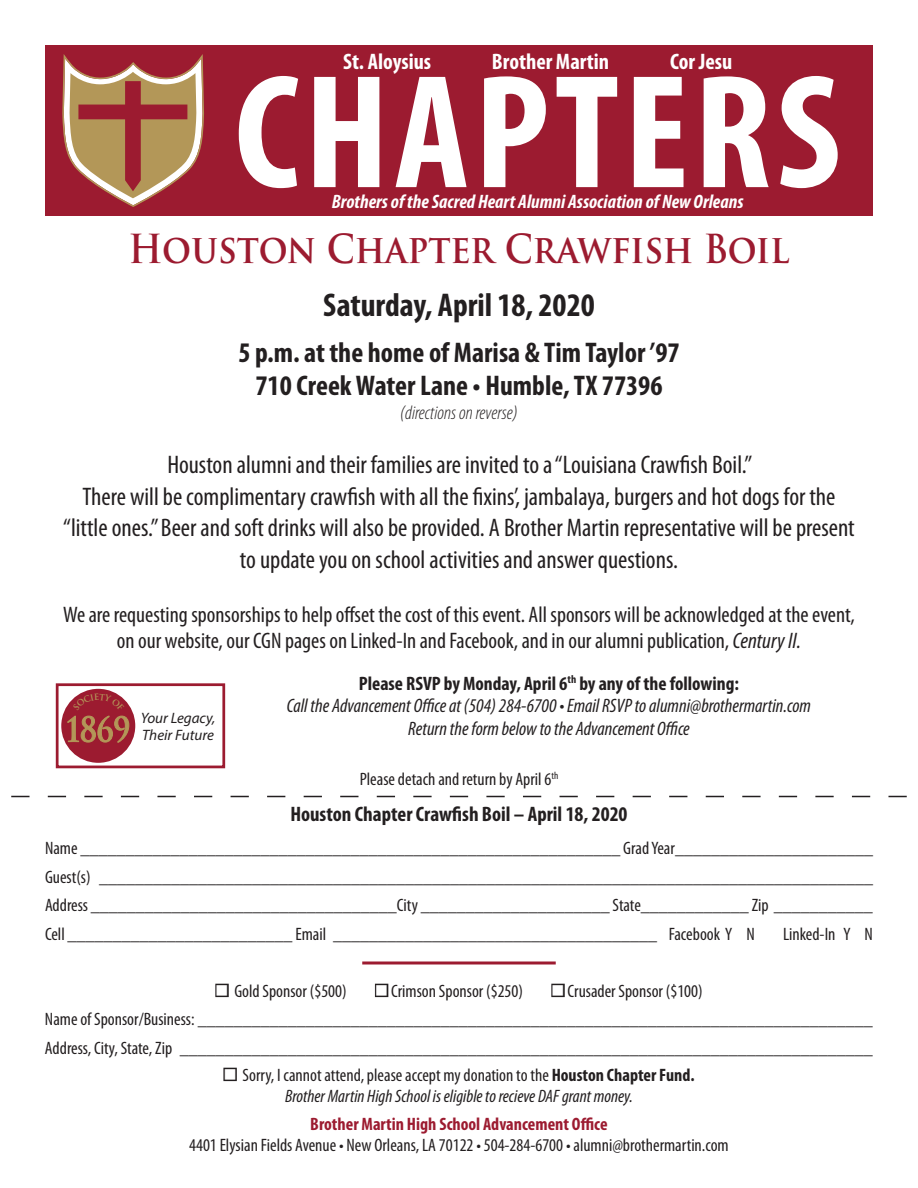
<style>
.page{position:relative;width:918px;height:1188px;background:#fff}
.page>*{position:absolute;margin:0;border:0;box-sizing:border-box;transform-origin:0 0}
.t1{font:700 condensed 163.5px "Myriad Pro";letter-spacing:.035em;color:#fff}
.t2{font:700 39px "Trajan Pro";color:#9c1b30;scale:.9 1}
.t3{font:700 condensed 33px "Myriad Pro";color:#231f20}
.t4{font:700 condensed 28.5px/33px "Myriad Pro";color:#231f20;text-align:center}
.t5{font:condensed 25.5px/31.5px "Myriad Pro";color:#231f20;text-align:center}
.t6{font:condensed 22.5px/25.5px "Myriad Pro";color:#231f20;text-align:center}
.t7{font:700 condensed 22.5px "Myriad Pro";color:#fff}
.t8{font:700 condensed 21px "Myriad Pro";color:#231f20}
.t9{font:italic condensed 19.5px/22.5px "Myriad Pro";color:#231f20;text-align:center}
.t10{font:italic 700 condensed 19.5px "Myriad Pro";color:#fff}
.t11{font:italic 300 condensed 19.5px "Myriad Pro";color:#231f20}
.t12{font:condensed 18px/28.5px "Myriad Pro";color:#231f20;text-align:justify}
.t13{font:italic condensed 18px/21px "Myriad Pro";color:#231f20;text-align:center}
.t14{font:700 condensed 18px "Myriad Pro";color:#9c1b30}
.t15{font:italic 15px/17.9px "Myriad Pro";color:#231f20}
.s1{font-style:italic}
.s2{font-weight:700;font-style:normal}
.s3{color:#fff}
.s4{font-style:normal}
</style>
<div class="page">
<div style="left:45px;top:45px;width:828px;height:171px;background:#9c1b30"></div>
<svg style="left:62px;top:54px;width:142px;height:153px"></svg>
<div style="left:215px;top:984px;width:14px;height:13px;border:3px solid #231f20"></div>
<div style="left:375px;top:984px;width:13px;height:13px;border:3px solid #231f20"></div>
<div style="left:551px;top:984px;width:14px;height:13px;border:3px solid #231f20"></div>
<div style="left:223px;top:1068px;width:14px;height:13px;border:3px solid #231f20"></div>
<svg style="left:11px;top:796px;width:896px;height:1px"></svg>
<hr style="left:362px;top:962px;width:194px;height:2px;background:#9c1b30">
<div style="left:56px;top:683px;width:169px;height:85px;border:3px solid #9c1b30"></div>
<svg style="left:61px;top:689px;width:74px;height:74px"></svg>
<p class="t7" style="left:343px;top:49px;width:89px">St. Aloysius</p>
<p class="t7" style="left:492px;top:49px;width:119px">Brother Martin</p>
<p class="t7" style="left:670px;top:49px;width:64px">Cor Jesu</p>
<h1 class="t1" style="left:235px;top:43px;width:608px">CHAPTERS</h1>
<p class="t10" style="left:332px;top:191px;width:413px">Brothers of the Sacred Heart Alumni Association of New Orleans</p>
<h2 class="t2" style="left:129px;top:225px;width:736px">Houston Chapter Crawfish Boil</h2>
<h3 class="t3" style="left:323px;top:287px;width:273px">Saturday, April 18, 2020</h3>
<h3 class="t4" style="left:238px;top:337px;width:443px">5 p.m. at the home of Marisa &amp; Tim Taylor ’97<br>710 Creek Water Lane • Humble, TX 77396</h3>
<p class="t11" style="left:400px;top:402px;width:119px">(directions on reverse)</p>
<p class="t5" style="left:63px;top:450px;width:793px">Houston alumni and their families are invited to a “Louisiana Crawfish Boil.”<br>There will be complimentary crawfish with all the fixins’, jambalaya, burgers and hot dogs for the “little ones.” Beer and soft drinks will also be provided. A Brother Martin representative will be present to update you on school activities and answer questions.</p>
<p class="t6" style="left:63px;top:602px;width:793px">We are requesting sponsorships to help offset the cost of this event. All sponsors will be acknowledged at the event, on our website, our CGN pages on Linked-In and Facebook, and in our alumni publication, <span class="s1">Century II.</span></p>
<p class="t9" style="left:287px;top:672px;width:526px"><span class="s2">Please RSVP by Monday, April 6</span><sup>th</sup> <span class="s2">by any of the following:<br></span>Call the Advancement Office at (504) 284-6700 • Email RSVP to alumni@brothermartin.com<br>Return the form below to the Advancement Office</p>
<p class="t15" style="left:141px;top:708px;width:76px">Your Legacy,<br>Their Future</p>
<p class="t12" style="left:360px;top:765px;width:200px">Please detach and return by April 6<sup>th</sup></p>
<p class="t8" style="left:290px;top:802px;width:339px">Houston Chapter Crawfish Boil – April 18, 2020</p>
<p class="t12" style="left:45px;top:835px;width:829px">Name ____________________________________________________________ Grad Year______________________ Guest(s) ______________________________________________________________________________________ Address __________________________________City _____________________ State____________ Zip ___________ Cell _________________________ Email ____________________________________ Facebook Y N</p>
<p class="t12" style="left:783px;top:920px;width:91px">Linked-In Y N</p>
<p class="t12" style="left:45px;top:977px;width:830px;text-align:left;text-indent:506px"><span class="s3">■</span> Crusader Sponsor ($100)<br>Name of Sponsor/Business: ___________________________________________________________________________<br>Address, City, State, Zip _____________________________________________________________________________</p>
<p class="t13" style="left:223px;top:1065px;width:473px"><span class="s3">■</span> <span class="s4">Sorry, I cannot attend, please accept my donation to the</span> <span class="s2">Houston Chapter Fund.<br></span>Brother Martin High School is eligible to recieve DAF grant money.</p>
<p class="t12" style="left:215px;top:977px;width:133px"><span class="s3">■</span> Gold Sponsor ($500)</p>
<p class="t12" style="left:375px;top:977px;width:150px"><span class="s3">■</span> Crimson Sponsor ($250)</p>
<p class="t14" style="left:310px;top:1114px;width:299px">Brother Martin High School Advancement Office</p>
<p class="t12" style="left:189px;top:1131px;width:541px">4401 Elysian Fields Avenue • New Orleans, LA 70122 • 504-284-6700 • alumni@brothermartin.com</p>
</div>
